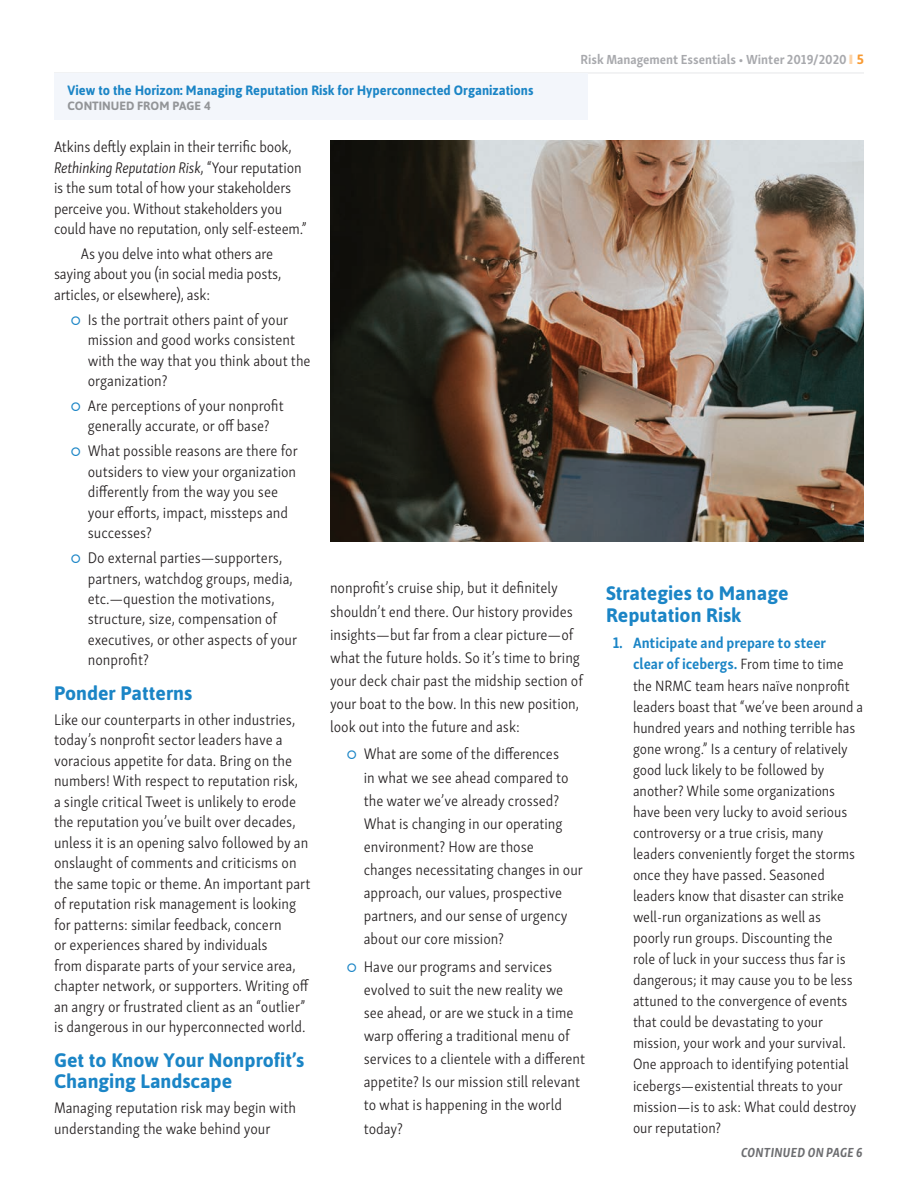
<style>
.page{position:relative;width:918px;height:1188px;background:#fff}
.page>*{position:absolute;margin:0;border:0;box-sizing:border-box;transform-origin:0 0}
.t1{font:700 19.5px/21.3px "Asap";color:#1b85c6}
.t2{font:300 15.75px/20.5px "Skolar Sans Latn Cn";color:#231f20}
.t3{font:300 15.3px/21.1px "Skolar Sans Latn Cn";color:#231f20}
.t4{font:700 13.5px "Asap";color:#1b85c6;scale:.95 1}
.t5{font:700 13.5px "Skolar Sans Latn Cn";color:#a8a9ad}
.t6{font:italic 700 13.5px "Skolar Sans Latn Cn";letter-spacing:.02em;color:#6c6d70}
.t7{font:700 12px "Asap";color:#939598}
.s1{color:#fdd3a6}
.s2{font-family:"Asap";color:#f89a32}
.s3{font-style:italic}
.s4{font-weight:700;font-size:15.75px;color:#1b85c6}
.s5{font-weight:700;color:#1b85c6}
</style>
<div class="page">
<hr style="left:54px;top:73px;width:810px;height:1px;background:#e6e7e9">
<img style="left:330px;top:140px;width:534px;height:401px">
<div style="left:54px;top:73px;width:534px;height:47px;background:#f3f6fb"></div>
<p class="t4" style="left:68px;top:83px;width:492px">View to the Horizon: Managing Reputation Risk for Hyperconnected Organizations</p>
<p class="t7" style="left:68px;top:99px;width:144px">CONTINUED FROM PAGE 4</p>
<p class="t5" style="left:580px;top:49px;width:285px">Risk Management Essentials • Winter 2019/2020 <span class="s1">❙</span> <span class="s2">5</span></p>
<p class="t2" style="left:54px;top:136px;width:254px">Atkins deftly explain in their terrific book, <span class="s3">Rethinking Reputation Risk</span>, “Your reputation is the sum total of how your stakeholders perceive you. Without stakeholders you could have no reputation, only self-esteem.”</p>
<p class="t2" style="left:54px;top:242px;width:229px;text-indent:27px">As you delve into what others are saying about you (in social media posts, articles, or elsewhere), ask:</p>
<p class="t2" style="left:88px;top:308px;width:224px">Is the portrait others paint of your mission and good works consistent with the way that you think about the organization?</p>
<p class="t2" style="left:88px;top:394px;width:197px">Are perceptions of your nonprofit generally accurate, or off base?</p>
<p class="t2" style="left:88px;top:440px;width:212px">What possible reasons are there for outsiders to view your organization differently from the way you see your efforts, impact, missteps and successes?</p>
<p class="t2" style="left:88px;top:546px;width:211px">Do external parties—supporters, partners, watchdog groups, media, etc.—question the motivations, structure, size, compensation of executives, or other aspects of your nonprofit?</p>
<p class="t1" style="left:54px;top:682px;width:140px">Ponder Patterns</p>
<p class="t2" style="left:54px;top:708px;width:258px">Like our counterparts in other industries, today’s nonprofit sector leaders have a voracious appetite for data. Bring on the numbers! With respect to reputation risk,<br>a single critical Tweet is unlikely to erode the reputation you’ve built over decades, unless it is an opening salvo followed by an onslaught of comments and criticisms on the same topic or theme. An important part of reputation risk management is looking for patterns: similar feedback, concern<br>or experiences shared by individuals<br>from disparate parts of your service area, chapter network, or supporters. Writing off an angry or frustrated client as an “outlier” is dangerous in our hyperconnected world.</p>
<p class="t1" style="left:54px;top:1049px;width:252px">Get to Know Your Nonprofit’s<br>Changing Landscape</p>
<p class="t2" style="left:54px;top:1096px;width:244px">Managing reputation risk may begin with understanding the wake behind your</p>
<p class="t2" style="left:330px;top:575px;width:254px;line-height:23.1px">nonprofit’s cruise ship, but it definitely shouldn’t end there. Our history provides insights—but far from a clear picture—of what the future holds. So it’s time to bring your deck chair past the midship section of your boat to the bow. In this new position, look out into the future and ask:</p>
<p class="t2" style="left:364px;top:742px;width:221px;line-height:23.1px">What are some of the differences<br>in what we see ahead compared to the water we’ve already crossed?<br>What is changing in our operating environment? How are those changes necessitating changes in our approach, our values, prospective partners, and our sense of urgency about our core mission?</p>
<p class="t2" style="left:364px;top:954px;width:223px;line-height:23.1px">Have our programs and services evolved to suit the new reality we see ahead, or are we stuck in a time warp offering a traditional menu of services to a clientele with a different appetite? Is our mission still relevant to what is happening in the world today?</p>
<p class="t1" style="left:606px;top:582px;width:184px;line-height:22.2px">Strategies to Manage<br>Reputation Risk</p>
<p class="t3" style="left:633px;top:631px;width:232px;text-indent:-20px"><span class="s4">1.</span> <span class="s5">Anticipate and prepare to steer<br>clear of icebergs.</span> From time to time the NRMC team hears naïve nonprofit leaders boast that “we’ve been around a hundred years and nothing terrible has gone wrong.” Is a century of relatively good luck likely to be followed by another? While some organizations have been very lucky to avoid serious controversy or a true crisis, many leaders conveniently forget the storms once they have passed. Seasoned leaders know that disaster can strike well-run organizations as well as<br>poorly run groups. Discounting the<br>role of luck in your success thus far is dangerous; it may cause you to be less attuned to the convergence of events that could be devastating to your mission, your work and your survival.<br>One approach to identifying potential icebergs—existential threats to your mission—is to ask: What could destroy our reputation?</p>
<p class="t6" style="left:741px;top:1142px;width:123px">CONTINUED ON PAGE 6</p>
</div>
